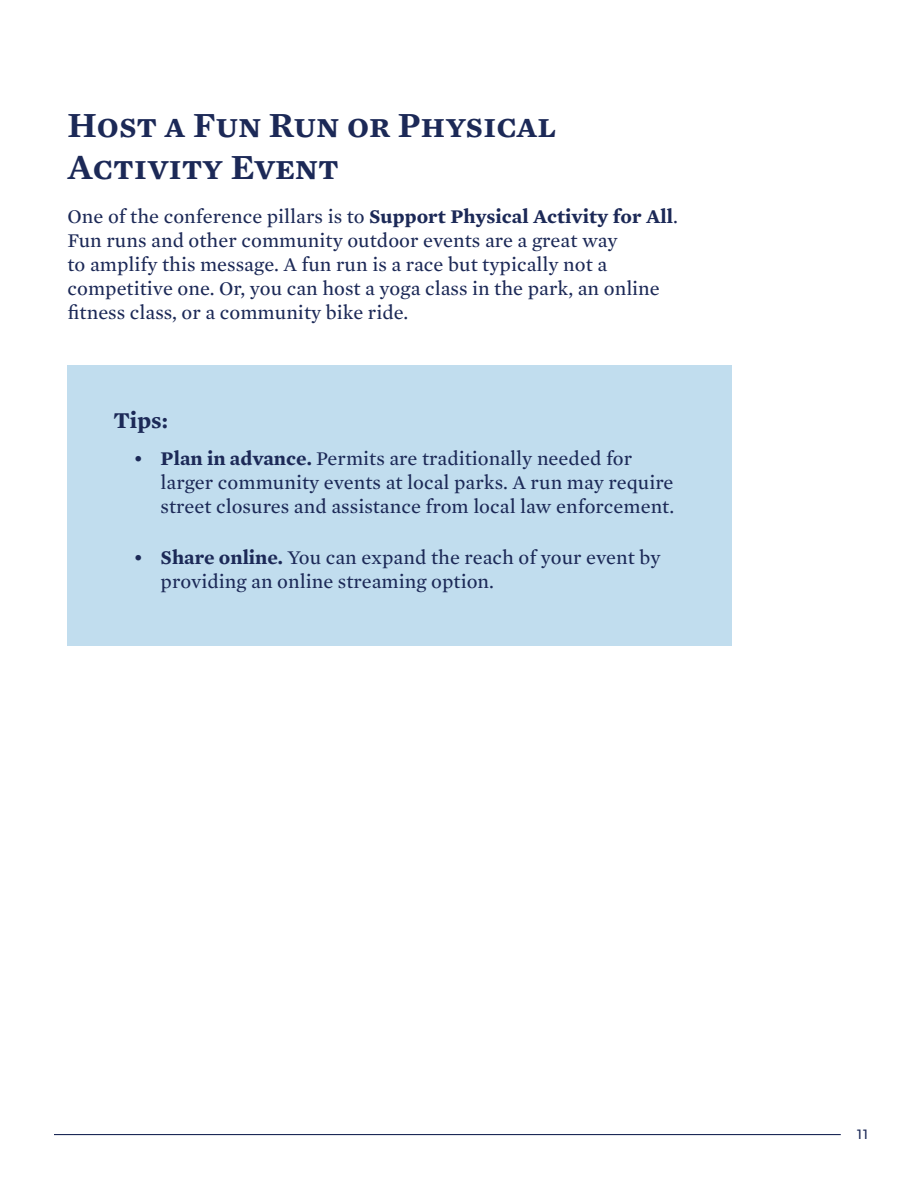
<style>
.page{position:relative;width:918px;height:1188px;background:#fff}
.page>*{position:absolute;margin:0;border:0;box-sizing:border-box;transform-origin:0 0}
.t1{font:600 36px/42px "Mercury Text G2";color:#1c2957}
.t2{font:700 21px "Mercury S Sm";color:#1c2957}
.Body_blue{font:18px/24px "Mercury S Sm";color:#1c2957}
.t3{font:13.5px "Decimal";color:#1c2957}
.s1{font-weight:700}
</style>
<div class="page">
<hr style="left:54px;top:1134px;width:787px;height:1px;background:#1c2957">
<div style="left:68px;top:365px;width:664px;height:280px;background:#c1ddee"></div>
<p class="t1" style="left:68px;top:102px;width:490px">Host a Fun Run or Physical<br>Activity Event</p>
<p class="Body_blue" style="left:68px;top:203px;width:612px">One of the conference pillars is to <span class="s1">Support Physical Activity for All</span>.<br>Fun runs and other community outdoor events are a great way<br>to amplify this message. A fun run is a race but typically not a competitive one. Or, you can host a yoga class in the park, an online fitness class, or a community bike ride.</p>
<p class="t2" style="left:113px;top:403px;width:56px">Tips:</p>
<p class="Body_blue" style="left:161px;top:446px;width:515px;text-indent:-27px">• <span class="s1">Plan in advance.</span> Permits are traditionally needed for larger community events at local parks. A run may require street closures and assistance from local law enforcement.</p>
<p class="Body_blue" style="left:161px;top:545px;width:501px;text-indent:-27px">• <span class="s1">Share online.</span> You can expand the reach of your event by providing an online streaming option.</p>
<p class="t3" style="left:856px;top:1126px;width:14px">11</p>
</div>
